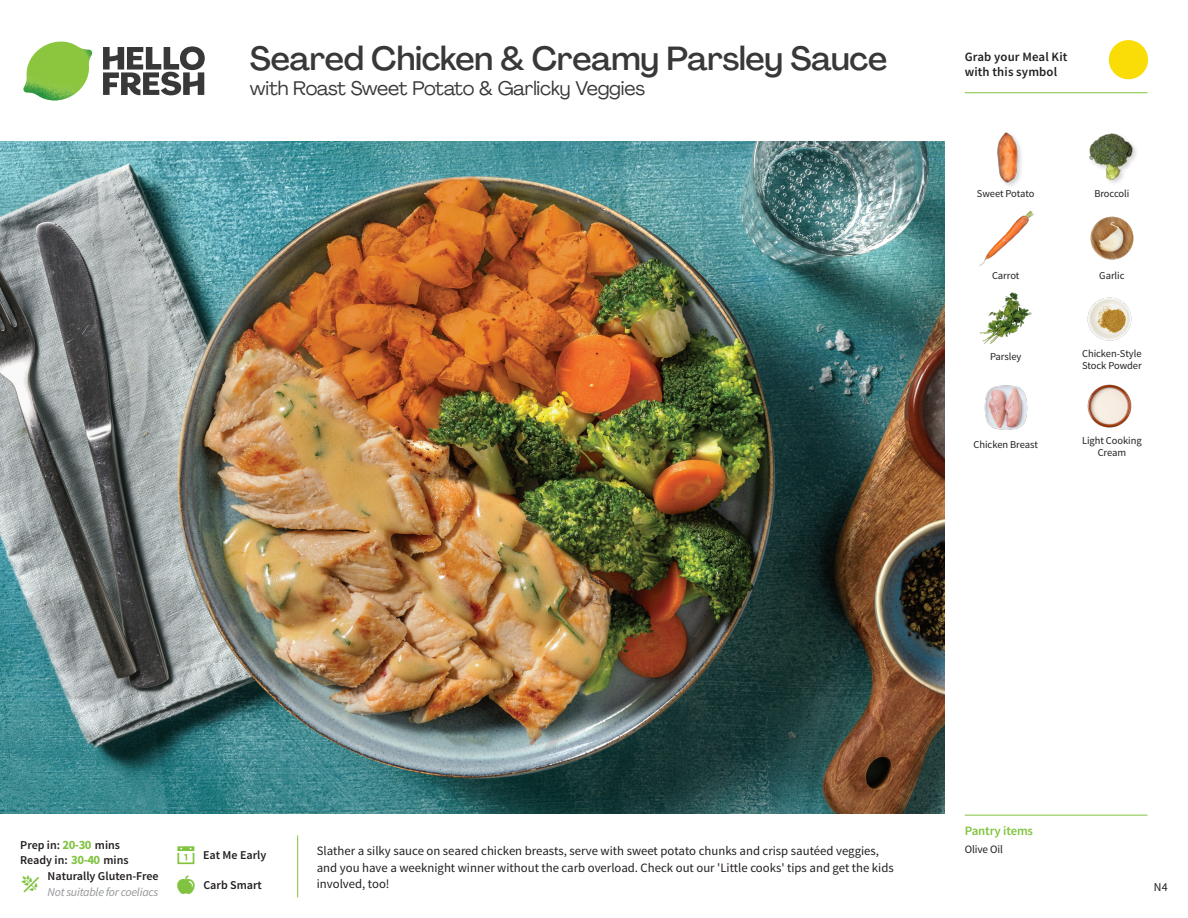
<style>
.page{position:relative;width:1188px;height:918px;background:#fff}
.page>*{position:absolute;margin:0;border:0;box-sizing:border-box;transform-origin:0 0}
._15_Titel_UK{font:500 33px "Agrandir";letter-spacing:-.01em;color:#383839}
._15_Titel_UK-2{font:19.5px "Agrandir";letter-spacing:-.01em;color:#383839}
.Step_6_Text_AU{font:12.75px/16.5px "Source Sans Pro";color:#231f20}
.t1{font:600 12.75px/15px "Source Sans Pro";letter-spacing:.01em;color:#231f20}
._04_Headers_Front{font:600 12.75px "Source Sans Pro";letter-spacing:-.01em;color:#81c340}
._04_Intro{font:600 12px "Source Sans Pro";color:#231f20}
._04_Intro-2{font:italic 12px "Source Sans Pro";letter-spacing:-.02em;color:#939598}
.t2{font:12px "Source Sans Pro";color:#231f20}
._05_Pantry{font:11.25px "Source Sans Pro";letter-spacing:-.01em;color:#231f20}
._18_FRONT_ingredient{font:10.5px/12px "Source Sans Pro";letter-spacing:-.005em;color:#231f20}
.s1{font-weight:700;font-size:12.75px;color:#81c340}
</style>
<div class="page">
<svg style="left:103px;top:46px;width:102px;height:49px"></svg>
<img style="left:23px;top:42px;width:69px;height:59px">
<img style="left:0;top:142px;width:945px;height:672px">
<img style="left:984px;top:385px;width:44px;height:45px">
<img style="left:1087px;top:297px;width:45px;height:44px">
<img style="left:1087px;top:384px;width:45px;height:44px">
<img style="left:980px;top:292px;width:53px;height:52px">
<img style="left:979px;top:210px;width:55px;height:56px">
<img style="left:1090px;top:216px;width:44px;height:44px">
<img style="left:997px;top:132px;width:24px;height:53px">
<img style="left:1089px;top:133px;width:47px;height:50px">
<hr style="left:965px;top:815px;width:183px;height:1px;background:#81c340">
<svg style="left:1091px;top:40px;width:58px;height:54px"></svg>
<hr style="left:965px;top:92px;width:183px;height:1px;background:#81c340">
<p class="_15_Titel_UK" style="left:250px;top:38px;width:639px">Seared Chicken &amp; Creamy Parsley Sauce</p>
<p class="_15_Titel_UK-2" style="left:250px;top:76px;width:397px">with Roast Sweet Potato &amp; Garlicky Veggies</p>
<p class="t1" style="left:965px;top:50px;width:104px">Grab your Meal Kit with this symbol</p>
<p class="_18_FRONT_ingredient" style="left:977px;top:188px;width:59px">Sweet Potato</p>
<p class="_18_FRONT_ingredient" style="left:1094px;top:188px;width:37px">Broccoli</p>
<p class="_18_FRONT_ingredient" style="left:992px;top:270px;width:29px">Carrot</p>
<p class="_18_FRONT_ingredient" style="left:1099px;top:270px;width:27px">Garlic</p>
<p class="_18_FRONT_ingredient" style="left:990px;top:351px;width:33px">Parsley</p>
<p class="_18_FRONT_ingredient" style="left:1082px;top:348px;width:61px">Chicken-Style<br>Stock Powder</p>
<p class="_18_FRONT_ingredient" style="left:974px;top:439px;width:66px">Chicken Breast</p>
<p class="_18_FRONT_ingredient" style="left:1082px;top:435px;width:61px;text-align:center">Light Cooking<br>Cream</p>
<p class="_04_Intro" style="left:20px;top:838px;width:101px">Prep in: <span class="s1">20-30</span> mins</p>
<p class="_04_Intro" style="left:20px;top:853px;width:110px">Ready in: <span class="s1">30-40</span> mins</p>
<p class="_04_Intro" style="left:48px;top:869px;width:113px">Naturally Gluten-Free</p>
<p class="_04_Intro-2" style="left:48px;top:885px;width:112px">Not suitable for coeliacs</p>
<p class="_04_Intro" style="left:203px;top:847px;width:65px">Eat Me Early</p>
<p class="Step_6_Text_AU" style="left:317px;top:843px;width:579px">Slather a silky sauce on seared chicken breasts, serve with sweet potato chunks and crisp sautéed veggies, and you have a weeknight winner without the carb overload. Check out our 'Little cooks' tips and get the kids</p>
<p class="_04_Intro" style="left:203px;top:877px;width:60px">Carb Smart</p>
<p class="Step_6_Text_AU" style="left:317px;top:876px;width:74px">involved, too!</p>
<p class="_04_Headers_Front" style="left:965px;top:822px;width:70px">Pantry items</p>
<p class="_05_Pantry" style="left:965px;top:842px;width:40px">Olive Oil</p>
<p class="t2" style="left:1154px;top:879px;width:15px">N4</p>
</div>
